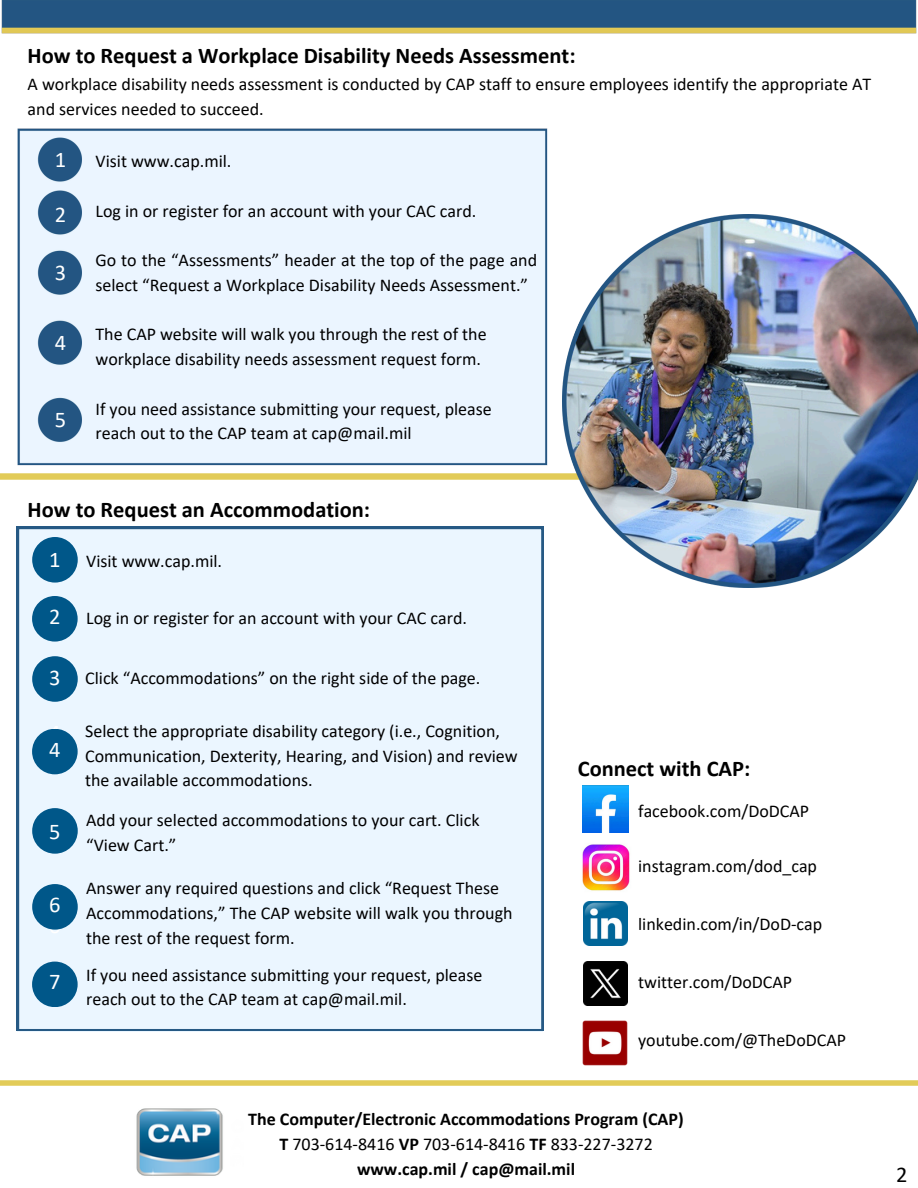
<style>
.page{position:relative;width:918px;height:1188px;background:#fff}
.page>*{position:absolute;margin:0;border:0;box-sizing:border-box;transform-origin:0 0}
.t1{font:700 22.5px "Calibri";color:#000}
.t2{font:22.5px "Calibri";color:#fff}
.t3{font:22.5px "Calibri";color:#000}
.t4{font:18px/24.8px "Calibri";color:#000}
.t5{font:700 18px/24.8px "Calibri";color:#000;text-align:center}
.s1{font-weight:400}
</style>
<div class="page">
<div style="left:0;top:474px;width:562px;height:5px;background:#e2cb58"></div>
<img style="left:1px;top:0;width:916px;height:34px">
<img style="left:562px;top:215px;width:356px;height:372px">
<img style="left:136px;top:1108px;width:87px;height:68px">
<img style="left:583px;top:786px;width:46px;height:46px">
<img style="left:582px;top:844px;width:48px;height:47px">
<img style="left:584px;top:902px;width:44px;height:44px">
<img style="left:584px;top:962px;width:44px;height:44px">
<img style="left:583px;top:1020px;width:45px;height:45px">
<img style="left:0;top:1080px;width:918px;height:6px">
<img style="left:17px;top:128px;width:531px;height:338px">
<div style="left:17px;top:527px;width:526px;height:504px;background:#ebf6ff"></div>
<div style="left:32px;top:537px;width:46px;height:46px;background:#005789;border-radius:50%"></div>
<div style="left:32px;top:596px;width:46px;height:46px;background:#005789;border-radius:50%"></div>
<div style="left:32px;top:656px;width:46px;height:46px;background:#005789;border-radius:50%"></div>
<div style="left:32px;top:729px;width:46px;height:45px;background:#005789;border-radius:50%"></div>
<div style="left:32px;top:808px;width:46px;height:46px;background:#005789;border-radius:50%"></div>
<div style="left:32px;top:884px;width:46px;height:46px;background:#005789;border-radius:50%"></div>
<div style="left:32px;top:962px;width:46px;height:45px;background:#005789;border-radius:50%"></div>
<p class="t1" style="left:28px;top:46px;width:549px">How to Request a Workplace Disability Needs Assessment:</p>
<p class="t4" style="left:28px;top:73px;width:845px">A workplace disability needs assessment is conducted by CAP staff to ensure employees identify the appropriate AT and services needed to succeed.</p>
<p class="t2" style="left:55px;top:151px;width:13px">1</p>
<p class="t2" style="left:55px;top:205px;width:13px">2</p>
<p class="t2" style="left:55px;top:263px;width:13px">3</p>
<h1 class="t2" style="left:55px;top:334px;width:13px">4</h1>
<p class="t2" style="left:55px;top:410px;width:13px">5</p>
<p class="t4" style="left:96px;top:150px;width:138px">Visit www.cap.mil.</p>
<p class="t4" style="left:96px;top:200px;width:382px">Log in or register for an account with your CAC card.</p>
<h1 class="t4" style="left:96px;top:249px;width:443px">Go to the “Assessments” header at the top of the page and select “Request a Workplace Disability Needs Assessment.”</h1>
<p class="t4" style="left:96px;top:324px;width:393px">The CAP website will walk you through the rest of the workplace disability needs assessment request form.</p>
<p class="t4" style="left:96px;top:398px;width:398px">If you need assistance submitting your request, please reach out to the CAP team at cap@mail.mil</p>
<p class="t1" style="left:28px;top:500px;width:344px">How to Request an Accommodation:</p>
<p class="t2" style="left:49px;top:551px;width:13px">1</p>
<p class="t4" style="left:86px;top:550px;width:138px">Visit www.cap.mil.</p>
<p class="t2" style="left:49px;top:608px;width:13px">2</p>
<p class="t2" style="left:49px;top:662px;width:13px">3</p>
<p class="t2" style="left:49px;top:669px;width:13px">3</p>
<p class="t2" style="left:49px;top:740px;width:13px">4</p>
<p class="t2" style="left:49px;top:822px;width:13px">5</p>
<p class="t2" style="left:49px;top:895px;width:13px">6</p>
<p class="t2" style="left:49px;top:972px;width:13px">7</p>
<p class="t4" style="left:86px;top:607px;width:382px">Log in or register for an account with your CAC card.</p>
<p class="t4" style="left:85px;top:667px;width:397px">Click “Accommodations” on the right side of the page.</p>
<p class="t4" style="left:85px;top:720px;width:434px">Select the appropriate disability category (i.e., Cognition,<br>Communication, Dexterity, Hearing, and Vision) and review the available accommodations.</p>
<p class="t4" style="left:86px;top:809px;width:395px">Add your selected accommodations to your cart. Click “View Cart.”</p>
<p class="t4" style="left:86px;top:877px;width:428px">Answer any required questions and click “Request These<br>Accommodations,” The CAP website will walk you through the rest of the request form.</p>
<p class="t4" style="left:86px;top:964px;width:398px">If you need assistance submitting your request, please reach out to the CAP team at cap@mail.mil.</p>
<p class="t1" style="left:578px;top:759px;width:174px">Connect with CAP:</p>
<p class="t4" style="left:638px;top:800px;width:173px">facebook.com/DoDCAP</p>
<p class="t4" style="left:638px;top:855px;width:180px">instagram.com/dod_cap</p>
<p class="t4" style="left:638px;top:913px;width:186px">linkedin.com/in/DoD-cap</p>
<p class="t4" style="left:638px;top:971px;width:156px">twitter.com/DoDCAP</p>
<p class="t4" style="left:638px;top:1029px;width:210px">youtube.com/@TheDoDCAP</p>
<p class="t5" style="left:248px;top:1108px;width:437px">The Computer/Electronic Accommodations Program (CAP)<br>T <span class="s1">703-614-8416</span> VP <span class="s1">703-614-8416</span> TF <span class="s1">833-227-3272 </span>www.cap.mil / cap@mail.mil</p>
<p class="t3" style="left:896px;top:1165px;width:13px">2</p>
</div>
